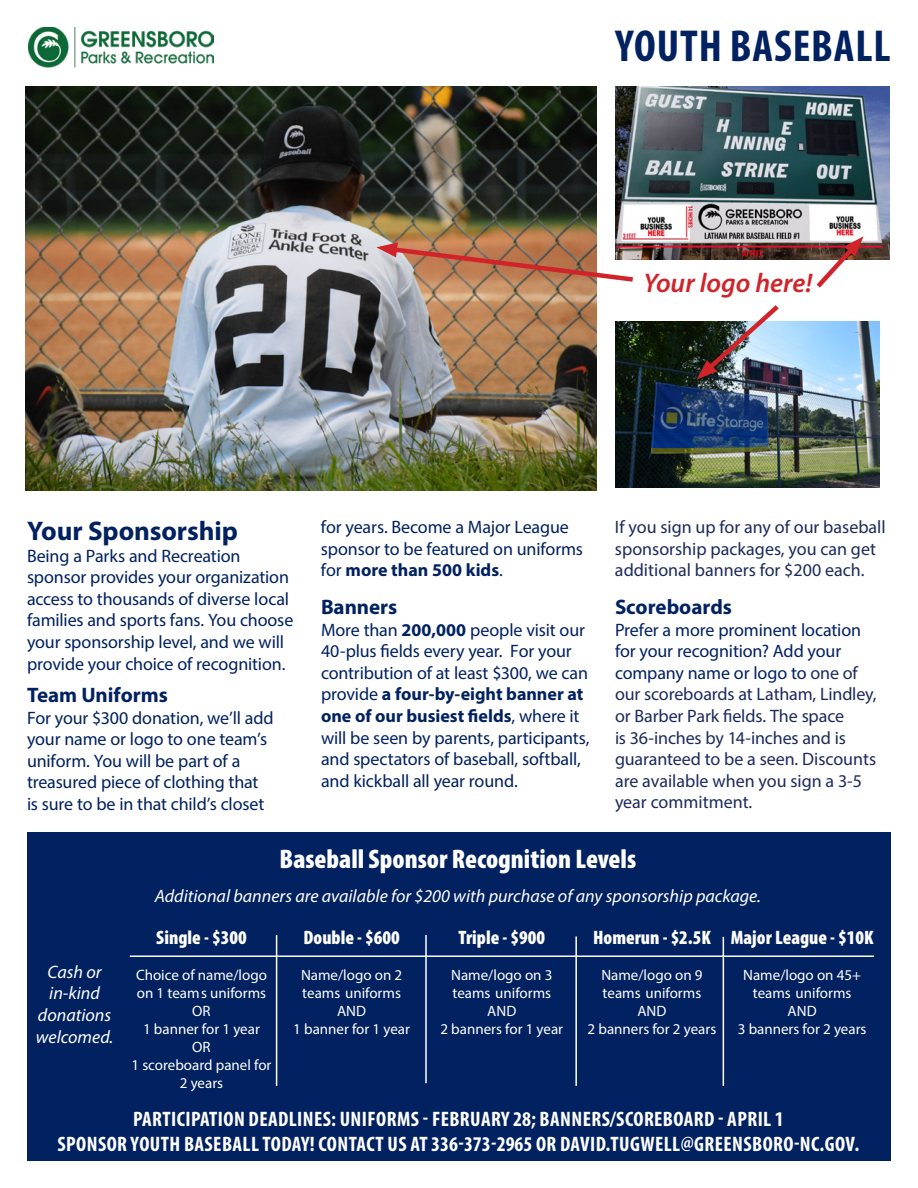
<style>
.page{position:relative;width:918px;height:1188px;background:#fff}
.page>*{position:absolute;margin:0;border:0;box-sizing:border-box;transform-origin:0 0}
.t1{font:700 condensed 45px "Myriad Pro";letter-spacing:.02em;color:#012160}
.t2{font:900 condensed 27px "Myriad Pro";color:#fff}
.t3{font:700 27px "Myriad Pro";letter-spacing:-.005em;color:#012160}
.t4{font:italic 600 27px "Myriad Pro";color:#d1232a}
.t5{font:700 condensed 21px/25.2px "Myriad Pro";letter-spacing:.02em;color:#fff;text-align:center}
.t6{font:700 21px "Myriad Pro";color:#012160}
.t7{font:900 condensed 19.5px "Myriad Pro";color:#fff}
.t8{font:18px/21.6px "Myriad Pro";letter-spacing:-.01em;color:#012160}
.t9{font:18px/21.6px "Myriad Pro";letter-spacing:-.005em;color:#1d2a5d}
.t10{font:italic 18px/21.6px "Myriad Pro";color:#fff}
.t11{font:15px/18px "Myriad Pro";color:#fff;text-align:center}
.s1{font-weight:700}
.s2{color:#012160}
</style>
<div class="page">
<div style="left:27px;top:833px;width:864px;height:328px;background:#012160"></div>
<hr style="left:723px;top:937px;width:1px;height:149px;background:#fff">
<hr style="left:575px;top:936px;width:2px;height:150px;background:#fff">
<hr style="left:425px;top:935px;width:2px;height:148px;background:#fff">
<hr style="left:276px;top:935px;width:1px;height:151px;background:#fff">
<hr style="left:130px;top:956px;width:744px;height:1px;background:#fff">
<img style="left:28px;top:27px;width:186px;height:41px">
<img style="left:26px;top:86px;width:571px;height:405px">
<img style="left:615px;top:322px;width:265px;height:166px">
<img style="left:697px;top:305px;width:87px;height:75px">
<svg style="left:376px;top:242px;width:257px;height:42px"></svg>
<img style="left:615px;top:86px;width:275px;height:174px">
<svg style="left:812px;top:236px;width:52px;height:52px"></svg>
<h1 class="t1" style="left:616px;top:18px;width:277px">YOUTH BASEBALL</h1>
<p class="t4" style="left:643px;top:266px;width:170px">Your logo here!</p>
<p class="t8" style="left:321px;top:516px;width:264px">for years. Become a Major League sponsor to be featured on uniforms for <span class="s1">more than 500 kids</span>.</p>
<p class="t6" style="left:321px;top:593px;width:78px">Banners</p>
<p class="t8" style="left:321px;top:618px;width:270px">More than <span class="s1">200,000</span> people visit our 40-plus felds every year. For your contribution of at least $300, we can provide <span class="s1">a four-by-eight banner at one of our busiest felds</span>, where it will be seen by parents, participants, and spectators of baseball, softball, and kickball all year round.</p>
<p class="t9" style="left:615px;top:516px;width:272px">If you sign up for any of our baseball sponsorship packages, you can get additional banners for $200 each.</p>
<h3 class="t6" style="left:615px;top:593px;width:119px">Scoreboards</h3>
<p class="t9" style="left:615px;top:618px;width:263px"><span class="s2">Prefer a more prominent location for your recognition? Add your company name or logo to</span> one of our scoreboards at Latham, Lindley, or Barber Park felds. The space<br>is 36-inches by 14-inches and is guaranteed to be a seen. Discounts are available when you sign a 3-5 year commitment.</p>
<h2 class="t2" style="left:280px;top:841px;width:358px">Baseball Sponsor Recognition Levels</h2>
<p class="t10" style="left:155px;top:885px;width:608px">Additional banners are available for $200 with purchase of any sponsorship package.</p>
<h3 class="t7" style="left:156px;top:925px;width:92px">Single - $300</h3>
<p class="t7" style="left:304px;top:925px;width:98px">Double - $600</p>
<p class="t7" style="left:459px;top:925px;width:88px">Triple - $900</p>
<p class="t7" style="left:593px;top:925px;width:119px">Homerun - $2.5K</p>
<p class="t7" style="left:731px;top:925px;width:144px">Major League - $10K</p>
<h2 class="t3" style="left:27px;top:513px;width:212px">Your Sponsorship</h2>
<p class="t8" style="left:27px;top:544px;width:268px">Being a Parks and Recreation sponsor provides your organization access to thousands of diverse local families and sports fans. You choose your sponsorship level, and we will provide your choice of recognition.</p>
<h3 class="t6" style="left:27px;top:681px;width:142px">Team Uniforms</h3>
<p class="t8" style="left:27px;top:706px;width:248px">For your $300 donation, we’ll add your name or logo to one team’s uniform. You will be part of a treasured piece of clothing that is sure to be in that child’s closet</p>
<p class="t10" style="left:48px;top:961px;width:55px">Cash or</p>
<p class="t11" style="left:136px;top:965px;width:133px">Choice of name/logo</p>
<p class="t11" style="left:301px;top:965px;width:103px">Name/logo on 2</p>
<p class="t11" style="left:451px;top:965px;width:103px">Name/logo on 3</p>
<p class="t11" style="left:601px;top:965px;width:103px">Name/logo on 9</p>
<p class="t11" style="left:743px;top:965px;width:119px">Name/logo on 45+</p>
<p class="t10" style="left:49px;top:982px;width:52px">in-kind</p>
<p class="t11" style="left:137px;top:983px;width:131px">on 1 teams uniforms</p>
<p class="t11" style="left:302px;top:983px;width:100px">teams uniforms</p>
<p class="t11" style="left:452px;top:983px;width:100px">teams uniforms</p>
<p class="t11" style="left:603px;top:983px;width:100px">teams uniforms</p>
<p class="t11" style="left:753px;top:983px;width:100px">teams uniforms</p>
<p class="t10" style="left:36px;top:1004px;width:79px">donations welcomed.</p>
<p class="t11" style="left:143px;top:1001px;width:118px">OR<br>1 banner for 1 year<br>OR</p>
<p class="t11" style="left:293px;top:1001px;width:118px">AND<br>1 banner for 1 year</p>
<p class="t11" style="left:440px;top:1001px;width:124px">AND<br>2 banners for 1 year</p>
<p class="t11" style="left:588px;top:1001px;width:130px">AND<br>2 banners for 2 years</p>
<p class="t11" style="left:738px;top:1001px;width:130px">AND<br>3 banners for 2 years</p>
<p class="t11" style="left:132px;top:1055px;width:141px">1 scoreboard panel for</p>
<p class="t11" style="left:180px;top:1073px;width:45px">2 years</p>
<h3 class="t5" style="left:58px;top:1105px;width:803px">PARTICIPATION DEADLINES: UNIFORMS - FEBRUARY 28; BANNERS/SCOREBOARD - APRIL 1<br>SPONSOR YOUTH BASEBALL TODAY! CONTACT US AT 336-373-2965 OR DAVID.TUGWELL@GREENSBORO-NC.GOV.</h3>
</div>
